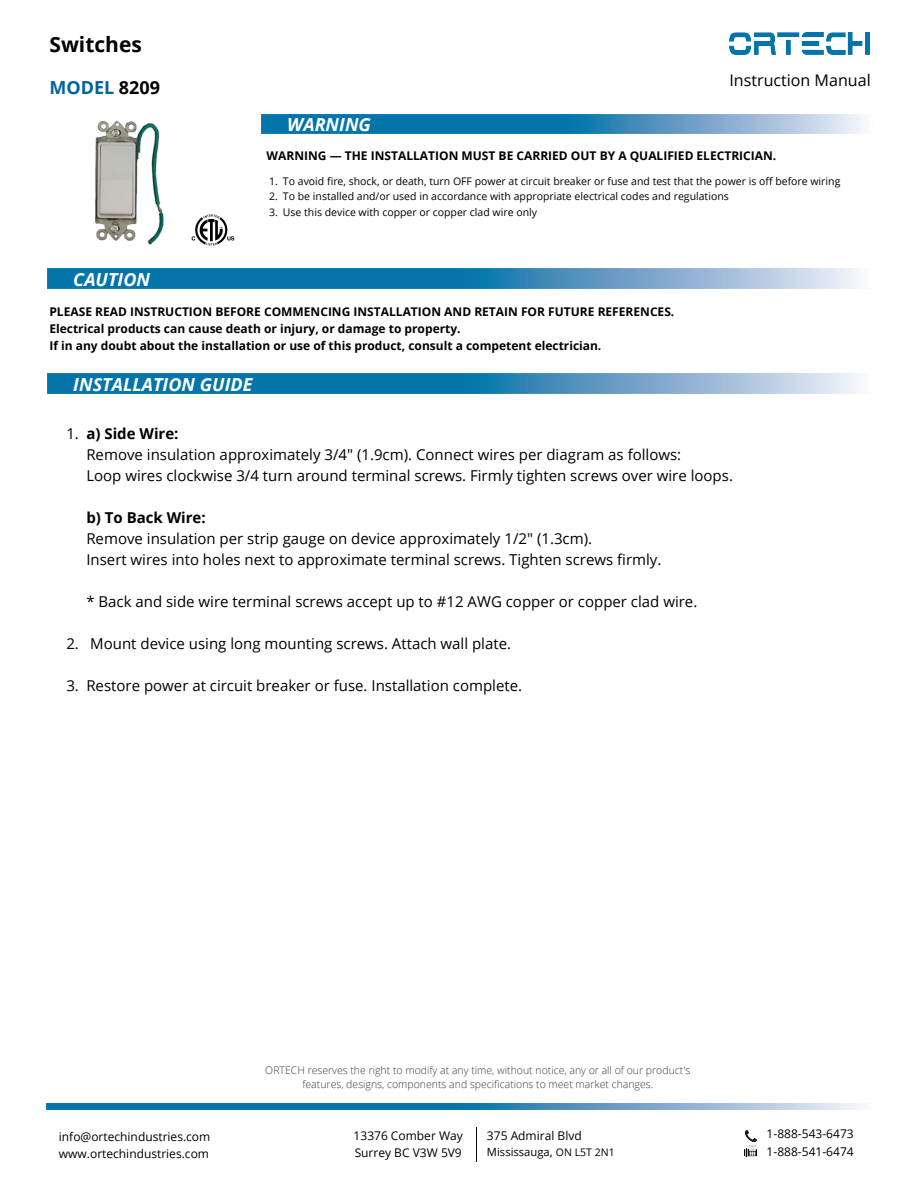
<style>
.page{position:relative;width:918px;height:1188px;background:#fff}
.page>*{position:absolute;margin:0;border:0;box-sizing:border-box;transform-origin:0 0}
.t1{font:700 21px "Open Sans";color:#000}
.t2{font:italic 700 18px "Open Sans";color:#fff}
.t3{font:700 18px "Open Sans";color:#04629a}
.t4{font:16.05px "Open Sans";color:#000}
.t5{font:15px/21px "Open Sans";color:#000}
.t6{font:700 15px "Open Sans";color:#000}
.t7{font:700 12px/16.8px "Open Sans";color:#000}
.t8{font:12px/18px "Open Sans";color:#000}
.t9{font:11.25px "Open Sans";color:#000}
.t10{font:10.5px "Open Sans";color:#000}
.t11{font:300 10.5px/14.7px "Open Sans";color:#393939;text-align:center}
.s1{color:#000}
.s2{font-weight:700}
.s3{font-size:12px}
.s4{font-size:10.5px}
</style>
<div class="page">
<img style="left:95px;top:121px;width:97px;height:124px">
<img style="left:261px;top:114px;width:603px;height:20px">
<img style="left:47px;top:374px;width:813px;height:19px">
<img style="left:729px;top:33px;width:141px;height:22px">
<svg style="left:744px;top:1130px;width:13px;height:27px"></svg>
<img style="left:46px;top:1103px;width:814px;height:6px">
<img style="left:476px;top:1128px;width:1px;height:34px">
<img style="left:47px;top:269px;width:813px;height:19px">
<img style="left:192px;top:214px;width:43px;height:32px">
<h1 class="t1" style="left:49px;top:30px;width:94px">Switches</h1>
<p class="t3" style="left:49px;top:75px;width:112px">MODEL <span class="s1">8209</span></p>
<p class="t2" style="left:73px;top:266px;width:78px">CAUTION</p>
<p class="t2" style="left:287px;top:112px;width:85px">WARNING</p>
<p class="t4" style="left:730px;top:69px;width:143px">Instruction Manual</p>
<p class="t7" style="left:267px;top:147px;width:511px">WARNING — THE INSTALLATION MUST BE CARRIED OUT BY A QUALIFIED ELECTRICIAN.</p>
<p class="t10" style="left:269px;top:174px;width:573px">1. To avoid fire, shock, or death, turn OFF power at circuit breaker or fuse and test that the power is off before wiring</p>
<p class="t10" style="left:269px;top:189px;width:461px">2. To be installed and/or used in accordance with appropriate electrical codes and regulations</p>
<p class="t10" style="left:269px;top:205px;width:270px">3. Use this device with copper or copper clad wire only</p>
<p class="t7" style="left:49px;top:303px;width:626px">PLEASE READ INSTRUCTION BEFORE COMMENCING INSTALLATION AND RETAIN FOR FUTURE REFERENCES.<br>Electrical products can cause death or injury, or damage to property.<br>If in any doubt about the installation or use of this product, consult a competent electrician.</p>
<p class="t2" style="left:73px;top:371px;width:181px">INSTALLATION GUIDE</p>
<p class="t5" style="left:86px;top:422px;width:648px;text-indent:-20px">1. <span class="s2">a) Side Wire:<br></span>Remove insulation approximately 3/4" (1.9cm). Connect wires per diagram as follows:<br>Loop wires clockwise 3/4 turn around terminal screws. Firmly tighten screws over wire loops.</p>
<p class="t6" style="left:86px;top:507px;width:121px">b) To Back Wire:</p>
<p class="t5" style="left:86px;top:527px;width:577px">Remove insulation per strip gauge on device approximately 1/2" (1.3cm).<br>Insert wires into holes next to approximate terminal screws. Tighten screws firmly.</p>
<p class="t5" style="left:86px;top:590px;width:612px">* Back and side wire terminal screws accept up to #12 AWG copper or copper clad wire.</p>
<p class="t5" style="left:66px;top:632px;width:446px">2. Mount device using long mounting screws. Attach wall plate.</p>
<p class="t5" style="left:66px;top:674px;width:457px">3. Restore power at circuit breaker or fuse. Installation complete.</p>
<p class="t11" style="left:265px;top:1062px;width:426px">ORTECH reserves the right to modify at any time, without notice, any or all of our product's features, designs, components and specifications to meet market changes.</p>
<p class="t8" style="left:354px;top:1126px;width:111px">13376 Comber Way<br>Surrey BC V3W 5V9</p>
<p class="t8" style="left:59px;top:1128px;width:153px;line-height:16.8px">info@ortechindustries.com www.ortechindustries.com</p>
<p class="t8" style="left:487px;top:1126px;width:96px">375 Admiral Blvd</p>
<p class="t9" style="left:487px;top:1145px;width:129px">Mississauga<span class="s3">,</span> <span class="s4">ON L5T 2N1</span></p>
<p class="t8" style="left:767px;top:1125px;width:89px">1-888-543-6473<br>1-888-541-6474</p>
</div>
